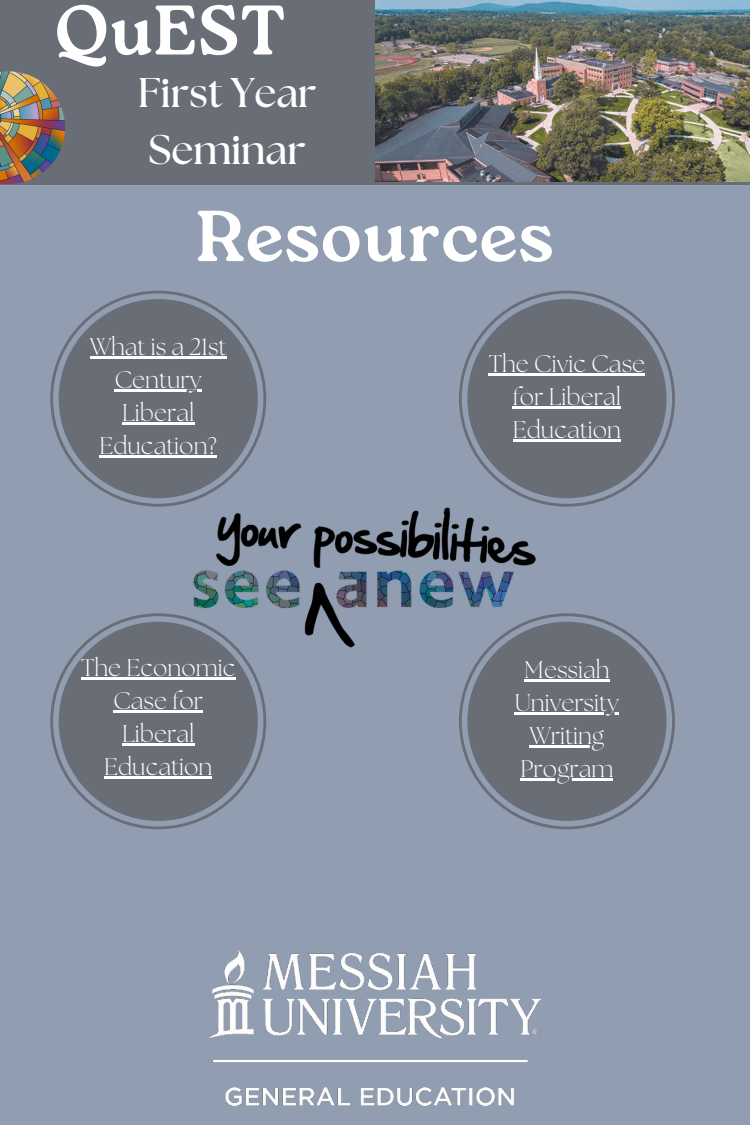
<style>
.page{position:relative;width:750px;height:1125px;background:#919db0}
.page>*{position:absolute;margin:0;border:0;box-sizing:border-box;transform-origin:0 0}
.t1{font:700 72px "Roca One";color:#fff}
.t2{font:700 70px "Roca One";color:#fff}
.t3{font:700 41.4px "The Seasons";color:#fff}
.t4{font:300 24px/33px "The Seasons";color:#fff;text-align:center}
</style>
<div class="page">
<div style="left:0;top:0;width:750px;height:184px;background:#696d75"></div>
<img style="left:375px;top:0;width:375px;height:182px">
<img style="left:0;top:71px;width:65px;height:113px">
<svg style="left:50px;top:291px;width:216px;height:212px"></svg>
<div style="left:59px;top:299px;width:199px;height:199px;background:#696d75;border-radius:50%"></div>
<svg style="left:50px;top:617px;width:216px;height:212px"></svg>
<div style="left:59px;top:622px;width:199px;height:199px;background:#696d75;border-radius:50%"></div>
<svg style="left:459px;top:291px;width:216px;height:215px"></svg>
<div style="left:467px;top:299px;width:200px;height:199px;background:#696d75;border-radius:50%"></div>
<svg style="left:459px;top:614px;width:216px;height:215px"></svg>
<div style="left:467px;top:622px;width:200px;height:199px;background:#696d75;border-radius:50%"></div>
<img style="left:131px;top:424px;width:446px;height:297px">
<img style="left:210px;top:950px;width:330px;height:155px">
<hr style="left:90px;top:357px;width:137px;height:2px;background:#fff">
<hr style="left:115px;top:390px;width:87px;height:2px;background:#fff">
<hr style="left:122px;top:423px;width:73px;height:2px;background:#fff">
<hr style="left:100px;top:456px;width:117px;height:2px;background:#fff">
<hr style="left:489px;top:373px;width:156px;height:2px;background:#fff">
<hr style="left:513px;top:406px;width:108px;height:2px;background:#fff">
<hr style="left:513px;top:439px;width:108px;height:2px;background:#fff">
<hr style="left:81px;top:678px;width:155px;height:2px;background:#fff">
<hr style="left:113px;top:711px;width:90px;height:2px;background:#fff">
<hr style="left:122px;top:744px;width:73px;height:2px;background:#fff">
<hr style="left:104px;top:777px;width:108px;height:2px;background:#fff">
<hr style="left:524px;top:679px;width:86px;height:3px;background:#fff">
<hr style="left:515px;top:712px;width:104px;height:3px;background:#fff">
<hr style="left:530px;top:745px;width:74px;height:3px;background:#fff">
<hr style="left:521px;top:778px;width:92px;height:3px;background:#fff">
<p class="t2" style="left:54px;top:-11px;width:233px">QuEST</p>
<p class="t3" style="left:138px;top:73px;width:181px">First Year</p>
<p class="t3" style="left:149px;top:131px;width:159px">Seminar</p>
<p class="t1" style="left:196px;top:194px;width:360px">Resources</p>
<p class="t4" style="left:90px;top:332px;width:138px">What is a 21st<br>Century<br>Liberal<br>Education?</p>
<p class="t4" style="left:489px;top:349px;width:158px">The Civic Case for Liberal<br>Education</p>
<p class="t4" style="left:81px;top:653px;width:156px">The Economic<br>Case for<br>Liberal<br>Education</p>
<p class="t4" style="left:515px;top:655px;width:106px">Messiah<br>University<br>Writing<br>Program</p>
</div>
